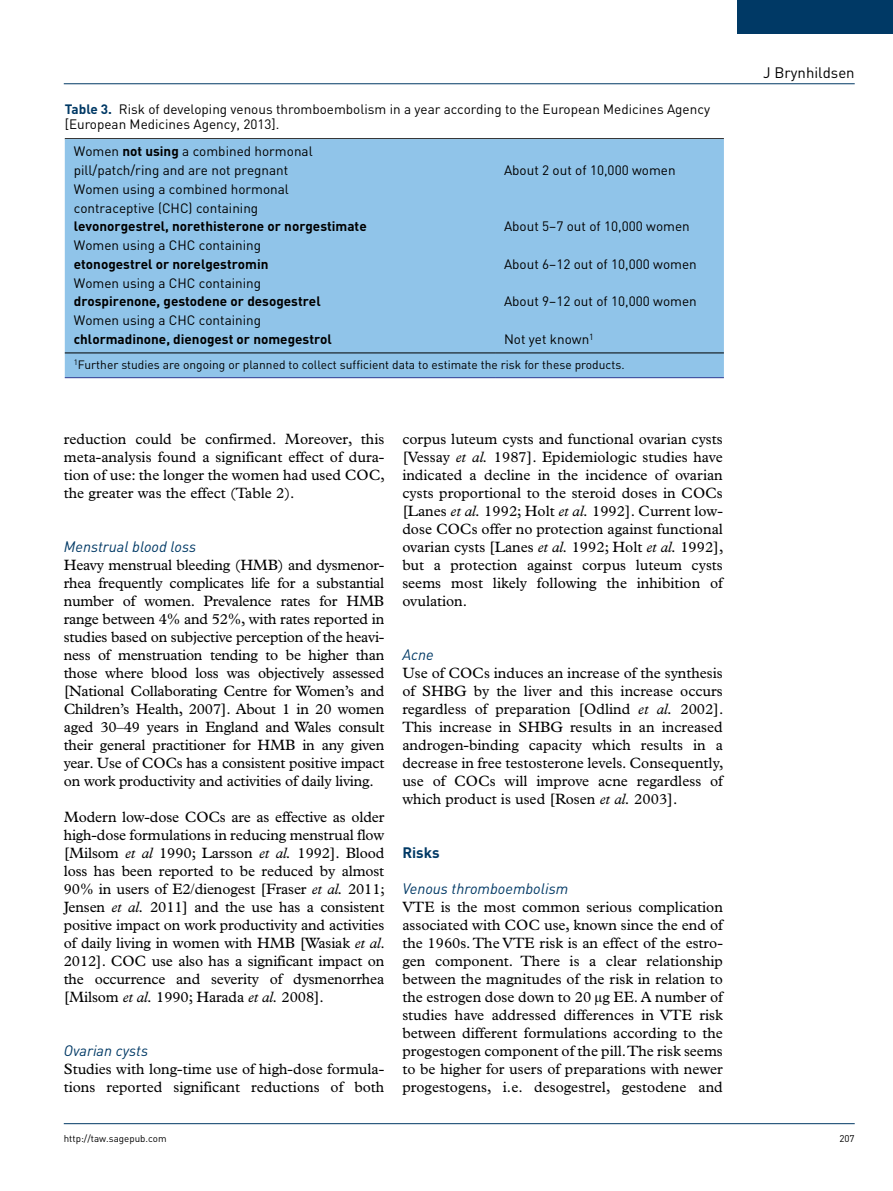
<style>
.page{position:relative;width:893px;height:1191px;background:#fff}
.page>*{position:absolute;margin:0;border:0;box-sizing:border-box;transform-origin:0 0}
.t1{font:15px/18px "Plantin Std";color:#000;text-align:justify}
.t2{font:italic 15px "DIN";color:#003965}
.t3{font:15px "DIN";color:#000}
.t4{font:700 15px "DIN";color:#003965}
.t5{font:13.5px/18.8px "DIN";color:#000}
.t6{font:700 13.5px "DIN";color:#000}
.t7{font:12px "DIN";color:#000}
.t8{font:9.75px "DIN";color:#000}
.s1{font-weight:700;color:#003965}
.s2{font-weight:700}
.s3{font-style:italic}
</style>
<div class="page">
<hr style="left:64px;top:83px;width:791px;height:1px;background:#003965">
<hr style="left:64px;top:1123px;width:791px;height:1px;background:#003965">
<div style="left:738px;top:0;width:155px;height:34px;background:#003965"></div>
<hr style="left:65px;top:138px;width:659px;height:1px;background:#000">
<div style="left:65px;top:139px;width:659px;height:238px;background:#90c4e9"></div>
<hr style="left:65px;top:352px;width:430px;height:1px;background:#000">
<hr style="left:495px;top:352px;width:229px;height:1px;background:#000">
<hr style="left:65px;top:377px;width:430px;height:1px;background:#2c3a92">
<hr style="left:495px;top:377px;width:229px;height:1px;background:#2c3a92">
<p class="t5" style="left:65px;top:101px;width:647px;line-height:15.8px"><span class="s1">Table 3.</span> Risk of developing venous thromboembolism in a year according to the European Medicines Agency [European Medicines Agency, 2013].</p>
<p class="t5" style="left:74px;top:142px;width:240px">Women <span class="s2">not using</span> a combined hormonal pill/patch/ring and are not pregnant</p>
<p class="t5" style="left:504px;top:161px;width:173px">About 2 out of 10,000 women</p>
<p class="t5" style="left:74px;top:179px;width:217px">Women using a combined hormonal contraceptive (CHC) containing</p>
<p class="t6" style="left:74px;top:218px;width:294px">levonorgestrel, norethisterone or norgestimate</p>
<p class="t5" style="left:504px;top:217px;width:187px">About 5–7 out of 10,000 women</p>
<p class="t5" style="left:74px;top:236px;width:189px">Women using a CHC containing</p>
<p class="t6" style="left:74px;top:255px;width:196px">etonogestrel or norelgestromin</p>
<p class="t5" style="left:504px;top:254px;width:194px">About 6–12 out of 10,000 women</p>
<p class="t5" style="left:74px;top:273px;width:189px">Women using a CHC containing</p>
<p class="t6" style="left:74px;top:293px;width:248px">drospirenone, gestodene or desogestrel</p>
<p class="t5" style="left:504px;top:292px;width:194px">About 9–12 out of 10,000 women</p>
<p class="t5" style="left:74px;top:311px;width:189px">Women using a CHC containing</p>
<p class="t6" style="left:74px;top:330px;width:260px">chlormadinone, dienogest or nomegestrol</p>
<p class="t5" style="left:504px;top:329px;width:91px">Not yet known<sup>1</sup></p>
<p class="t7" style="left:74px;top:357px;width:552px"><sup>1</sup>Further studies are ongoing or planned to collect sufficient data to estimate the risk for these products.</p>
<p class="t1" style="left:64px;top:430px;width:323px">reduction could be confirmed. Moreover, this meta-analysis found a significant effect of dura&shy;tion of use: the longer the women had used COC, the greater was the effect (Table 2).</p>
<p class="t2" style="left:64px;top:537px;width:134px">Menstrual blood loss</p>
<p class="t1" style="left:64px;top:556px;width:322px">Heavy menstrual bleeding (HMB) and dysmenor&shy;rhea frequently complicates life for a substantial number of women. Prevalence rates for HMB range between 4% and 52%, with rates reported in studies based on subjective perception of the heavi&shy;ness of menstruation tending to be higher than those where blood loss was objectively assessed [National Collaborating Centre for Women’s and Children’s Health, 2007]. About 1 in 20 women aged 30–49 years in England and Wales consult their general practitioner for HMB in any given year. Use of COCs has a consistent positive impact on work productivity and activities of daily living.</p>
<p class="t1" style="left:64px;top:808px;width:323px">Modern low-dose COCs are as effective as older high-dose formulations in reducing menstrual flow [Milsom <span class="s3">et al</span> 1990; Larsson <span class="s3">et al.</span> 1992]. Blood loss has been reported to be reduced by almost 90% in users of E2/dienogest [Fraser <span class="s3">et al.</span> 2011; Jensen <span class="s3">et al.</span> 2011] and the use has a consistent positive impact on work productivity and activities of daily living in women with HMB [Wasiak <span class="s3">et al</span>.<br>2012]. COC use also has a significant impact on the occurrence and severity of dysmenorrhea [Milsom <span class="s3">et al.</span> 1990; Harada <span class="s3">et al.</span> 2008].</p>
<p class="t2" style="left:64px;top:1041px;width:86px">Ovarian cysts</p>
<p class="t1" style="left:64px;top:1060px;width:322px">Studies with long-time use of high-dose formula&shy;tions reported significant reductions of both</p>
<p class="t1" style="left:402px;top:430px;width:323px">corpus luteum cysts and functional ovarian cysts [Vessay <span class="s3">et al.</span> 1987]. Epidemiologic studies have indicated a decline in the incidence of ovarian cysts proportional to the steroid doses in COCs [Lanes <span class="s3">et al.</span> 1992; Holt <span class="s3">et al.</span> 1992]. Current low&shy;dose COCs offer no protection against functional ovarian cysts [Lanes <span class="s3">et al.</span> 1992; Holt <span class="s3">et al.</span> 1992], but a protection against corpus luteum cysts seems most likely following the inhibition of ovulation.</p>
<p class="t2" style="left:402px;top:645px;width:33px">Acne</p>
<p class="t1" style="left:402px;top:664px;width:323px">Use of COCs induces an increase of the synthesis of SHBG by the liver and this increase occurs regardless of preparation [Odlind <span class="s3">et al.</span> 2002].<br>This increase in SHBG results in an increased androgen-binding capacity which results in a decrease in free testosterone levels. Consequently, use of COCs will improve acne regardless of which product is used [Rosen <span class="s3">et al.</span> 2003].</p>
<p class="t4" style="left:402px;top:843px;width:39px">Risks</p>
<p class="t2" style="left:402px;top:879px;width:167px">Venous thromboembolism</p>
<p class="t1" style="left:402px;top:898px;width:322px">VTE is the most common serious complication associated with COC use, known since the end of the 1960s. The VTE risk is an effect of the estro&shy;gen component. There is a clear relationship between the magnitudes of the risk in relation to the estrogen dose down to 20 µg EE. A number of studies have addressed differences in VTE risk between different formulations according to the progestogen component of the pill. The risk seems to be higher for users of preparations with newer progestogens, i.e. desogestrel, gestodene and</p>
<p class="t3" style="left:763px;top:63px;width:93px">J Brynhildsen</p>
<p class="t8" style="left:64px;top:1132px;width:104px">http://taw.sagepub.com</p>
<p class="t8" style="left:839px;top:1132px;width:17px">207</p>
</div>
